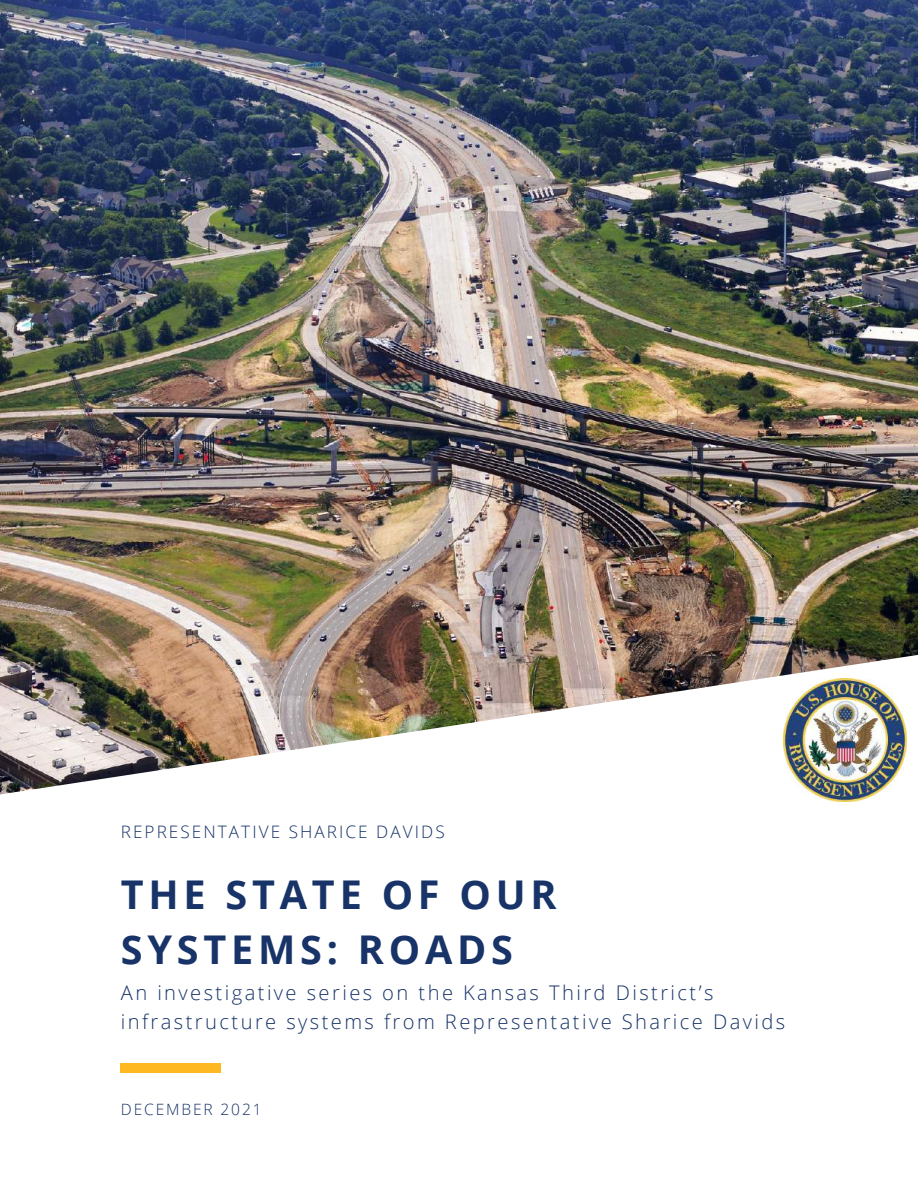
<style>
.page{position:relative;width:918px;height:1188px;background:#fff}
.page>*{position:absolute;margin:0;border:0;box-sizing:border-box;transform-origin:0 0}
.t1{font:700 39.6px/55.2px "Open Sans";letter-spacing:.12em;color:#173367}
.t2{font:300 20.1px/28.2px "Open Sans";letter-spacing:.12em;color:#173367}
.t3{font:300 17.1px "Open Sans";letter-spacing:.12em;color:#173367}
.t4{font:300 15.6px "Open Sans";letter-spacing:.12em;color:#173367}
</style>
<div class="page">
<img style="left:0;top:0;width:918px;height:794px">
<div style="left:121px;top:1064px;width:100px;height:9px;background:#fdb822"></div>
<img style="left:784px;top:678px;width:122px;height:123px">
<p class="t3" style="left:121px;top:820px;width:325px">REPRESENTATIVE SHARICE DAVIDS</p>
<h1 class="t1" style="left:121px;top:866px;width:437px">THE STATE OF OUR<br>SYSTEMS: ROADS</h1>
<p class="t2" style="left:121px;top:979px;width:666px">An investigative series on the Kansas Third District’s infrastructure systems from Representative Sharice Davids</p>
<p class="t4" style="left:121px;top:1098px;width:142px">DECEMBER 2021</p>
</div>
